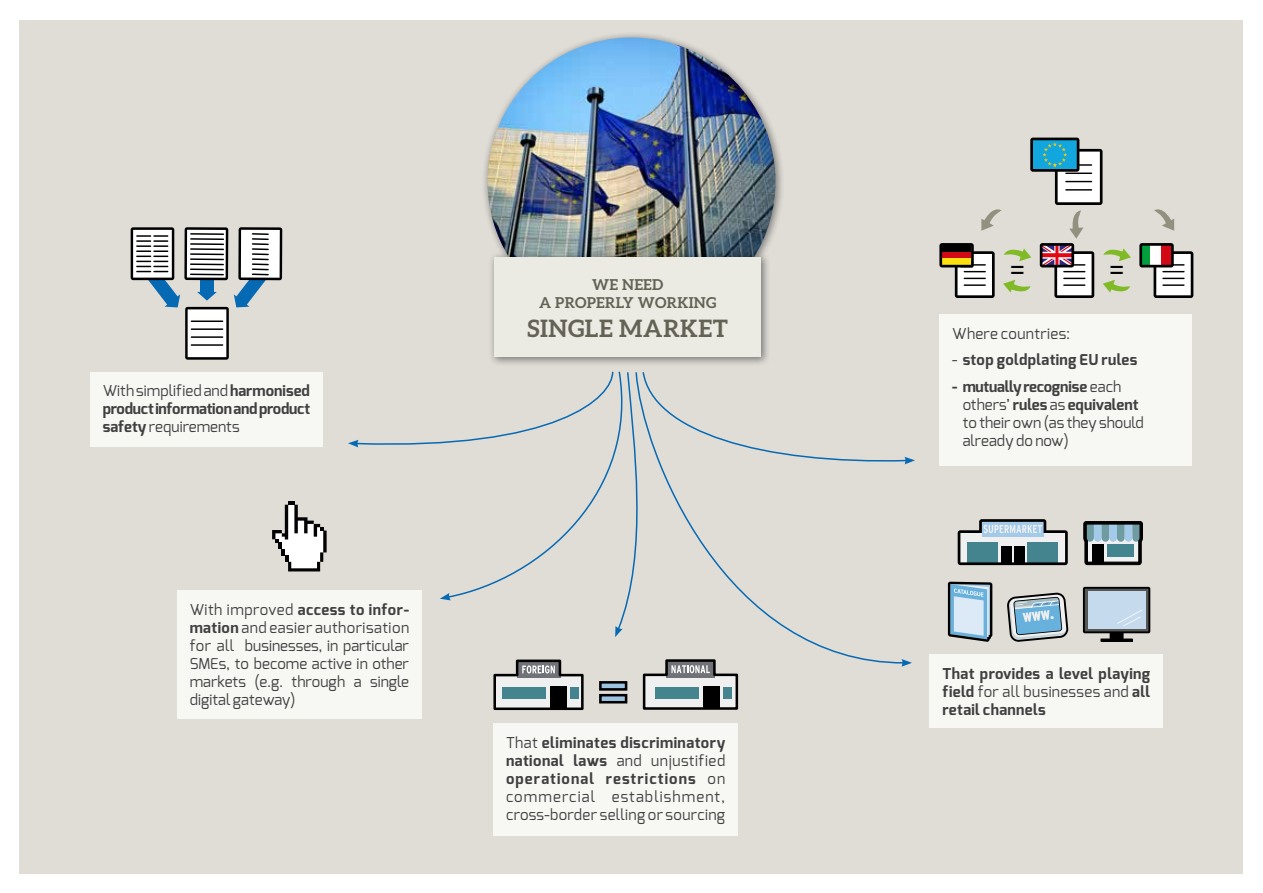
<style>
.page{position:relative;width:1263px;height:893px;background:#fff}
.page>*{position:absolute;margin:0;border:0;box-sizing:border-box;transform-origin:0 0}
.t1{font:28.5px "Exo";color:#000}
.t2{font:700 24px "Aleo";letter-spacing:.02em;color:#636255}
.t3{font:700 condensed 17.1px "Interstate";color:#f0f0f1;scale:.91 1}
.t4{font:15px/18px "Exo";letter-spacing:.005em;color:#404040;text-align:justify}
.t5{font:700 15px/18px "Exo";letter-spacing:.025em;color:#404040;text-align:justify}
.t6{font:700 15px/18px "Aleo";letter-spacing:.02em;color:#636255;text-align:center}
.t7{font:15px "Exo";letter-spacing:.025em;color:#404040}
.s1{font-weight:400}
.s2{font-weight:700}
</style>
<div class="page">
<div style="left:20px;top:20px;width:1223px;height:853px;background:#e0ddd7"></div>
<svg style="left:901px;top:659px;width:11px;height:8px"></svg>
<svg style="left:348px;top:371px;width:567px;height:266px"></svg>
<div style="left:481px;top:32px;width:304px;height:235px;background:#000;opacity:.45"></div>
<img style="left:487px;top:38px;width:288px;height:220px">
<div style="left:488px;top:251px;width:282px;height:115px;background:#000;opacity:.45"></div>
<div style="left:494px;top:257px;width:267px;height:100px;background:#ebeae3"></div>
<div style="left:90px;top:371px;width:233px;height:75px;background:#f7f7f4"></div>
<svg style="left:131px;top:227px;width:151px;height:133px"></svg>
<div style="left:177px;top:590px;width:245px;height:128px;background:#f7f7f4"></div>
<svg style="left:272px;top:501px;width:55px;height:70px"></svg>
<div style="left:930px;top:654px;width:233px;height:74px;background:#f7f7f4"></div>
<svg style="left:948px;top:582px;width:44px;height:60px;background:#97b2c4"></svg>
<svg style="left:1083px;top:521px;width:60px;height:45px;background:#687e84"></svg>
<svg style="left:958px;top:519px;width:110px;height:46px;background:#82979d"></svg>
<hr style="left:1100px;top:638px;width:33px;height:4px;background:#000">
<svg style="left:1083px;top:587px;width:67px;height:54px;background:#9ba8b2"></svg>
<svg style="left:1007px;top:592px;width:62px;height:50px"></svg>
<div style="left:493px;top:723px;width:245px;height:113px;background:#f7f7f4"></div>
<div style="left:939px;top:314px;width:253px;height:151px;background:#f7f7f4"></div>
<svg style="left:493px;top:659px;width:91px;height:52px"></svg>
<svg style="left:642px;top:659px;width:97px;height:51px;background:#949c9d"></svg>
<svg style="left:599px;top:681px;width:29px;height:23px"></svg>
<svg style="left:1154px;top:209px;width:20px;height:22px"></svg>
<svg style="left:1139px;top:243px;width:54px;height:55px"></svg>
<svg style="left:939px;top:138px;width:192px;height:160px"></svg>
<p class="t5" style="left:103px;top:382px;width:209px"><span class="s1">With simplified and</span> harmonised product information and product safety <span class="s1">requirements</span></p>
<p class="t4" style="left:190px;top:600px;width:221px">With improved <span class="s2">access to infor&shy;mation</span> and easier authorisation for all businesses, in particular SMEs, to become active in other markets (e.g. through a single digital gateway)</p>
<p class="t6" style="left:539px;top:275px;width:179px">WE NEED<br>A PROPERLY WORKING</p>
<h2 class="t2" style="left:527px;top:314px;width:202px">SINGLE MARKET</h2>
<p class="t4" style="left:506px;top:734px;width:221px">That <span class="s2">eliminates discriminatory national laws</span> and unjustified <span class="s2">operational restrictions</span> on commercial establishment, cross-border selling or sourcing</p>
<h1 class="t1" style="left:1011px;top:251px;width:15px">=</h1>
<h1 class="t1" style="left:1110px;top:251px;width:15px">=</h1>
<p class="t7" style="left:952px;top:324px;width:120px">Where countries:</p>
<p class="t5" style="left:952px;top:351px;width:187px"><span class="s1">-</span> stop goldplating EU rules</p>
<p class="t4" style="left:963px;top:377px;width:183px;text-align:left;text-indent:-10px"><span class="s2">- mutually recognise</span> each others’ <span class="s2">rules</span> as <span class="s2">equivalent </span>to their own (as they should already do now)</p>
<p class="t3" style="left:1022px;top:606px;width:35px;rotate:-5deg">www.</p>
<p class="t5" style="left:943px;top:664px;width:209px">That provides a level playing field <span class="s1">for all businesses and</span> all retail channels</p>
</div>
